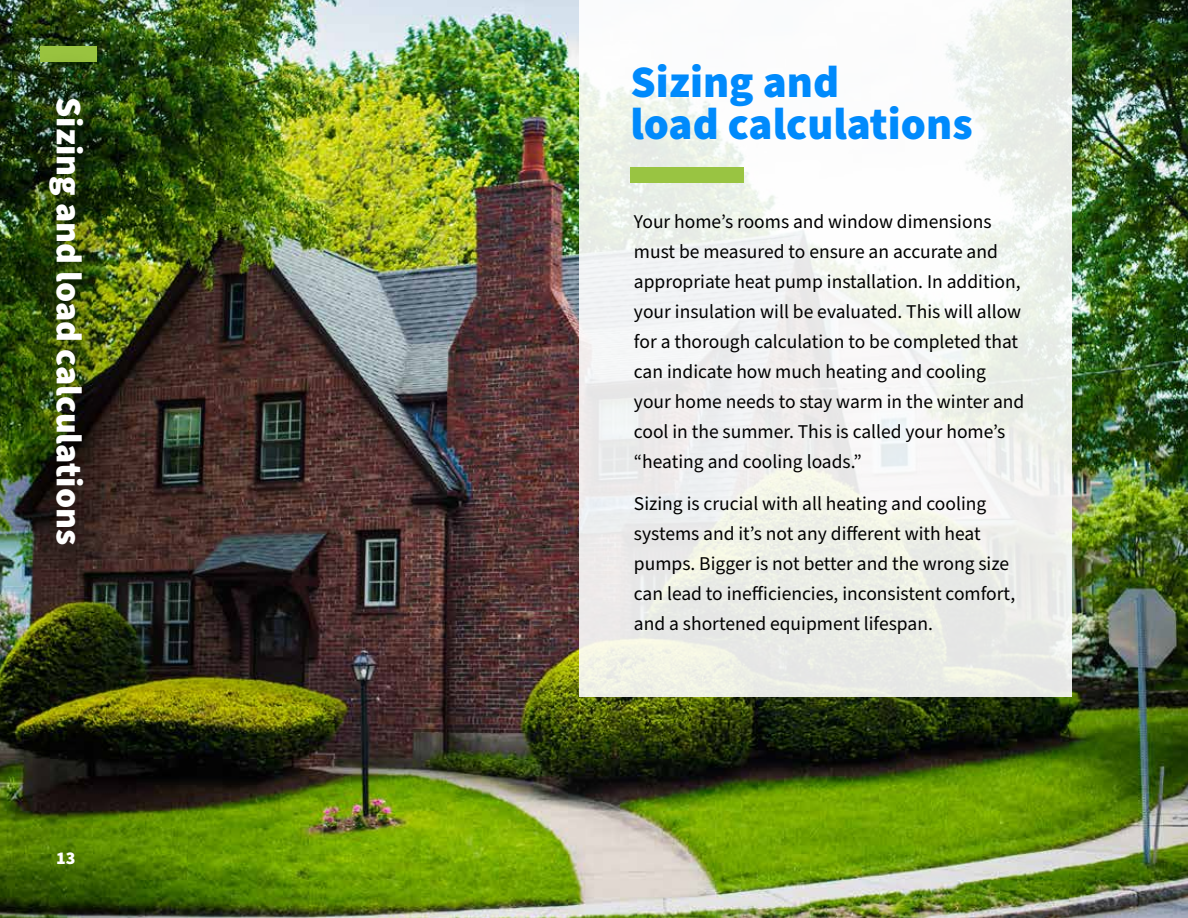
<style>
.page{position:relative;width:1188px;height:918px;background:#fff}
.page>*{position:absolute;margin:0;border:0;box-sizing:border-box;transform-origin:0 0}
.t1{font:900 45px/42px "Source Sans Pro";color:#008afc}
.t2{font:900 36px "Source Sans Pro";color:#fff}
.t3{font:19.5px/30px "Source Sans Pro";color:#000}
.t4{font:900 18px "Source Sans Pro";color:#fff}
</style>
<div class="page">
<img style="left:0;top:0;width:1188px;height:918px">
<div style="left:40px;top:46px;width:57px;height:16px;background:#99c33f"></div>
<div style="left:0;top:49px;width:132px;height:544px;background:#000;opacity:.3"></div>
<svg style="left:579px;top:0;width:493px;height:696px"></svg>
<div style="left:630px;top:167px;width:114px;height:15px;background:#99c442"></div>
<h2 class="t2" style="left:94px;top:97px;width:450px;rotate:90deg">Sizing and load calculations</h2>
<p class="t4" style="left:56px;top:846px;width:21px">13</p>
<h1 class="t1" style="left:630px;top:62px;width:344px">Sizing and<br>load calculations</h1>
<p class="t3" style="left:634px;top:207px;width:392px">Your home’s rooms and window dimensions must be measured to ensure an accurate and appropriate heat pump installation. In addition, your insulation will be evaluated. This will allow for a thorough calculation to be completed that can indicate how much heating and cooling your home needs to stay warm in the winter and cool in the summer. This is called your home’s “heating and cooling loads.”</p>
<p class="t3" style="left:634px;top:489px;width:383px">Sizing is crucial with all heating and cooling systems and it’s not any different with heat pumps. Bigger is not better and the wrong size can lead to inefficiencies, inconsistent comfort, and a shortened equipment lifespan.</p>
</div>
